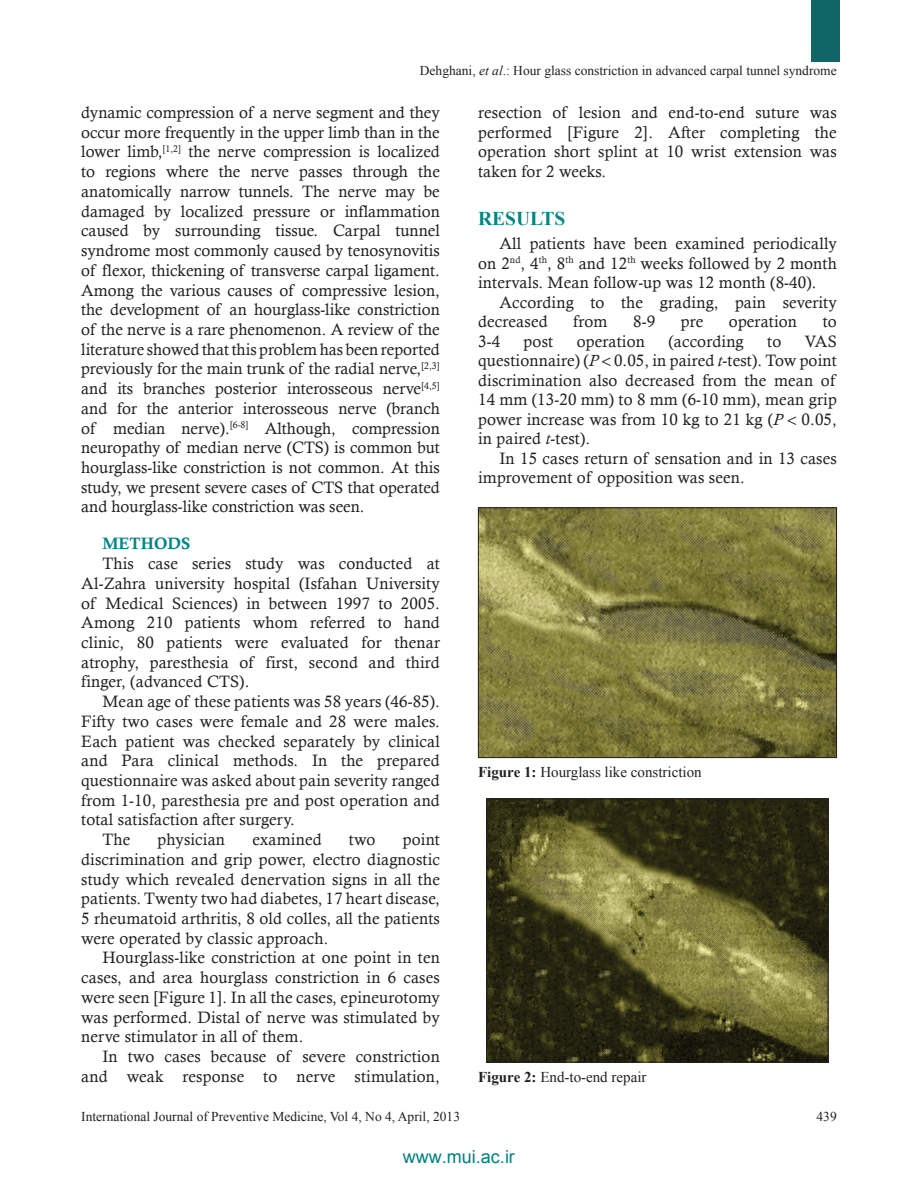
<style>
.page{position:relative;width:918px;height:1188px;background:#fff}
.page>*{position:absolute;margin:0;border:0;box-sizing:border-box;transform-origin:0 0}
.t1{font:700 19.5px "Times New Roman";color:#008585}
.t2{font:18px "Arial";color:#008080}
.TX{font:16.5px/19.6px "Calisto";letter-spacing:.01em;color:#231f20;text-align:justify}
.t3{font:16.5px "Calis MT Bol";color:#008585}
.FGC{font:15px "Times New Roman";color:#231f20}
.RRF{font:13.5px "Times New Roman";color:#231f20}
.R_FOLIO{font:13.5px "Times New Roman";color:#231f20}
.s1{font-style:italic}
.s2{font-weight:700}
</style>
<div class="page">
<div style="left:811px;top:0;width:29px;height:61px;background:#106667"></div>
<img style="left:480px;top:510px;width:355px;height:246px">
<div style="left:478px;top:508px;width:359px;height:250px;border:1px solid #231f20"></div>
<img style="left:489px;top:801px;width:337px;height:259px">
<div style="left:487px;top:799px;width:341px;height:263px;border:1px solid #231f20"></div>
<p class="RRF" style="left:420px;top:62px;width:418px">Dehghani, <span class="s1">et al</span>.: Hour glass constriction in advanced carpal tunnel syndrome</p>
<p class="TX" style="left:81px;top:102px;width:360px">dynamic compression of a nerve segment and they occur more frequently in the upper limb than in the lower limb,<sup>[1,2]</sup> the nerve compression is localized to regions where the nerve passes through the anatomically narrow tunnels. The nerve may be damaged by localized pressure or inflammation caused by surrounding tissue. Carpal tunnel syndrome most commonly caused by tenosynovitis of flexor, thickening of transverse carpal ligament.<br>Among the various causes of compressive lesion, the development of an hourglass‑like constriction of the nerve is a rare phenomenon. A review of the literature showed that this problem has been reported previously for the main trunk of the radial nerve,<sup>[2,3] </sup>and its branches posterior interosseous nerve<sup>[4,5] </sup>and for the anterior interosseous nerve (branch of median nerve).<sup>[6‑8]</sup> Although, compression neuropathy of median nerve (CTS) is common but hourglass‑like constriction is not common. At this study, we present severe cases of CTS that operated and hourglass‑like constriction was seen.</p>
<h2 class="t3" style="left:102px;top:534px;width:89px">METHODS</h2>
<p class="TX" style="left:81px;top:553px;width:360px;text-indent:21px">This case series study was conducted at Al‑Zahra university hospital (Isfahan University of Medical Sciences) in between 1997 to 2005.<br>Among 210 patients whom referred to hand clinic, 80 patients were evaluated for thenar atrophy, paresthesia of first, second and third finger, (advanced CTS).</p>
<p class="TX" style="left:81px;top:691px;width:360px;text-indent:21px">Mean age of these patients was 58 years (46‑85).<br>Fifty two cases were female and 28 were males.<br>Each patient was checked separately by clinical and Para clinical methods. In the prepared questionnaire was asked about pain severity ranged from 1‑10, paresthesia pre and post operation and total satisfaction after surgery.</p>
<p class="TX" style="left:102px;top:829px;width:29px">The</p>
<p class="TX" style="left:158px;top:829px;width:69px">physician</p>
<p class="TX" style="left:252px;top:829px;width:71px">examined</p>
<p class="TX" style="left:349px;top:829px;width:28px">two</p>
<p class="TX" style="left:81px;top:829px;width:360px;text-indent:322px">point discrimination and grip power, electro diagnostic study which revealed denervation signs in all the patients. Twenty two had diabetes, 17 heart disease, 5 rheumatoid arthritis, 8 old colles, all the patients were operated by classic approach.</p>
<p class="TX" style="left:81px;top:948px;width:360px;text-indent:21px">Hourglass‑like constriction at one point in ten cases, and area hourglass constriction in 6 cases were seen [Figure 1]. In all the cases, epineurotomy was performed. Distal of nerve was stimulated by nerve stimulator in all of them.</p>
<p class="TX" style="left:81px;top:1046px;width:360px;text-align:right">In two cases because of severe constriction and weak response to nerve stimulation,</p>
<p class="TX" style="left:478px;top:102px;width:360px">resection of lesion and end‑to‑end suture was performed [Figure 2]. After completing the operation short splint at 10 wrist extension was taken for 2 weeks.</p>
<h1 class="t1" style="left:478px;top:205px;width:89px">RESULTS</h1>
<p class="TX" style="left:478px;top:234px;width:360px;text-indent:21px">All patients have been examined periodically on 2<sup>nd</sup>, 4<sup>th</sup>, 8<sup>th</sup> and 12<sup>th</sup> weeks followed by 2 month intervals. Mean follow‑up was 12 month (8‑40).</p>
<p class="TX" style="left:478px;top:292px;width:360px;text-indent:21px">According to the grading, pain severity decreased</p>
<p class="TX" style="left:573px;top:312px;width:36px">from</p>
<p class="TX" style="left:633px;top:312px;width:23px">8‑9</p>
<p class="TX" style="left:681px;top:312px;width:24px">pre</p>
<p class="TX" style="left:729px;top:312px;width:70px">operation</p>
<p class="TX" style="left:823px;top:312px;width:16px">to</p>
<p class="TX" style="left:478px;top:331px;width:23px">3‑4</p>
<p class="TX" style="left:524px;top:331px;width:31px">post</p>
<p class="TX" style="left:577px;top:331px;width:70px">operation</p>
<p class="TX" style="left:668px;top:331px;width:77px">(according</p>
<p class="TX" style="left:767px;top:331px;width:16px">to</p>
<p class="TX" style="left:478px;top:331px;width:360px;text-indent:327px">VAS questionnaire) (<span class="s1">P</span> 0.05, in paired <span class="s1">t</span>‑test). Tow point discrimination also decreased from the mean of 14 mm (13‑20 mm) to 8 mm (6‑10 mm), mean grip power increase was from 10 kg to 21 kg (<span class="s1">P</span> 0.05, in paired <span class="s1">t</span>‑test).</p>
<p class="TX" style="left:478px;top:448px;width:360px;text-indent:21px">In 15 cases return of sensation and in 13 cases improvement of opposition was seen.</p>
<p class="FGC" style="left:478px;top:762px;width:225px"><span class="s2">Figure 1:</span> Hourglass like constriction</p>
<p class="FGC" style="left:478px;top:1067px;width:170px"><span class="s2">Figure 2:</span> End-to-end repair</p>
<p class="RRF" style="left:81px;top:1108px;width:380px">International Journal of Preventive Medicine, Vol 4, No 4, April, 2013</p>
<p class="R_FOLIO" style="left:817px;top:1107px;width:22px">439</p>
<p class="t2" style="left:403px;top:1145px;width:113px">www.mui.ac.ir</p>
</div>
